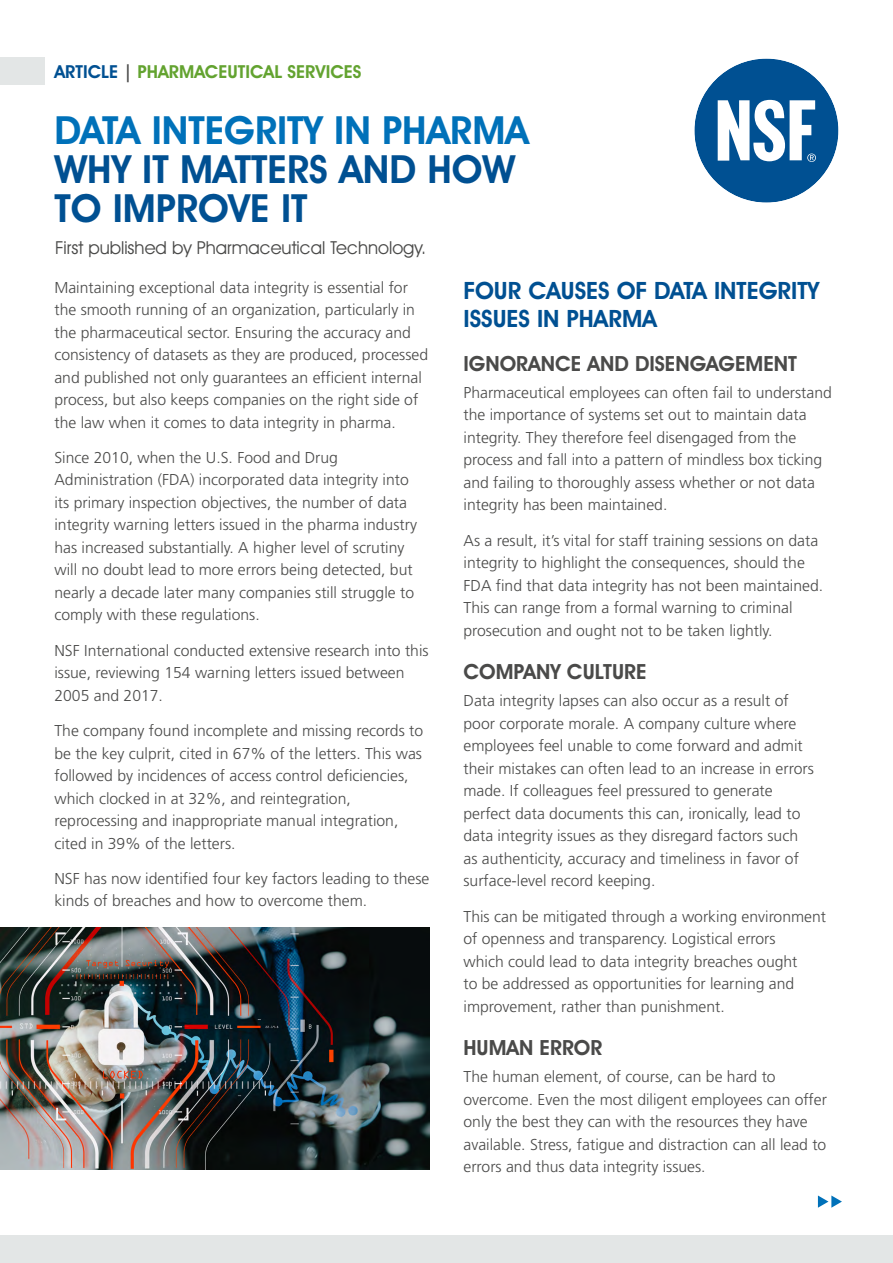
<style>
.page{position:relative;width:893px;height:1263px;background:#fff}
.page>*{position:absolute;margin:0;border:0;box-sizing:border-box;transform-origin:0 0}
.t1{font:600 39px/39px "Avant Garde IT Cby BT";color:#005092}
.t2{font:600 39px "Avant Garde IT Cby BT";color:#0071b9}
.t3{font:600 24px/28.8px "Avant Garde IT Cby BT";color:#005092}
.t4{font:600 21px "Avant Garde IT Cby BT";color:#4a4a49}
.t5{font:18px "Avant Garde IT Cby BT";color:#4a4a49}
.t6{font:600 18px "Avant Garde IT Cby BT";color:#63a330}
.t7{font:300 15.75px/22.5px "Frutiger";color:#4a4a49}
.s1{color:#005092}
.s2{color:#4a4a49}
</style>
<div class="page">
<div style="left:0;top:1236px;width:893px;height:27px;background:#e3e6e6"></div>
<div style="left:0;top:57px;width:45px;height:27px;background:#e3e6e6"></div>
<svg style="left:694px;top:58px;width:145px;height:145px"></svg>
<svg style="left:818px;top:1195px;width:24px;height:13px"></svg>
<img style="left:0;top:928px;width:429px;height:241px">
<p class="t6" style="left:54px;top:61px;width:309px"><span class="s1">ARTICLE</span> <span class="s2">|</span> PHARMACEUTICAL SERVICES</p>
<h1 class="t2" style="left:54px;top:107px;width:476px">DATA INTEGRITY IN PHARMA</h1>
<h1 class="t1" style="left:54px;top:149px;width:462px">WHY IT MATTERS AND HOW<br>TO IMPROVE IT</h1>
<p class="t5" style="left:55px;top:237px;width:372px">First published by Pharmaceutical Technology.</p>
<p class="t7" style="left:54px;top:276px;width:375px">Maintaining exceptional data integrity is essential for the smooth running of an organization, particularly in the pharmaceutical sector. Ensuring the accuracy and consistency of datasets as they are produced, processed and published not only guarantees an efficient internal process, but also keeps companies on the right side of the law when it comes to data integrity in pharma.</p>
<p class="t7" style="left:54px;top:446px;width:364px">Since 2010, when the U.S. Food and Drug Administration (FDA) incorporated data integrity into its primary inspection objectives, the number of data integrity warning letters issued in the pharma industry has increased substantially. A higher level of scrutiny will no doubt lead to more errors being detected, but nearly a decade later many companies still struggle to comply with these regulations.</p>
<p class="t7" style="left:54px;top:639px;width:376px">NSF International conducted extensive research into this issue, reviewing 154 warning letters issued between<br>2005 and 2017.</p>
<p class="t7" style="left:54px;top:719px;width:370px">The company found incomplete and missing records to be the key culprit, cited in 67% of the letters. This was followed by incidences of access control deficiencies, which clocked in at 32%, and reintegration, reprocessing and inappropriate manual integration, cited in 39% of the letters.</p>
<p class="t7" style="left:54px;top:867px;width:377px">NSF has now identified four key factors leading to these kinds of breaches and how to overcome them.</p>
<h2 class="t3" style="left:463px;top:276px;width:357px">FOUR CAUSES OF DATA INTEGRITY<br>ISSUES IN PHARMA</h2>
<h3 class="t4" style="left:463px;top:351px;width:335px">IGNORANCE AND DISENGAGEMENT</h3>
<p class="t7" style="left:463px;top:381px;width:370px">Pharmaceutical employees can often fail to understand the importance of systems set out to maintain data integrity. They therefore feel disengaged from the process and fall into a pattern of mindless box ticking and failing to thoroughly assess whether or not data integrity has been maintained.</p>
<p class="t7" style="left:463px;top:529px;width:361px">As a result, it’s vital for staff training sessions on data integrity to highlight the consequences, should the FDA find that data integrity has not been maintained.<br>This can range from a formal warning to criminal prosecution and ought not to be taken lightly.</p>
<h3 class="t4" style="left:463px;top:659px;width:185px">COMPANY CULTURE</h3>
<p class="t7" style="left:463px;top:689px;width:352px">Data integrity lapses can also occur as a result of poor corporate morale. A company culture where employees feel unable to come forward and admit their mistakes can often lead to an increase in errors made. If colleagues feel pressured to generate perfect data documents this can, ironically, lead to data integrity issues as they disregard factors such as authenticity, accuracy and timeliness in favor of surface-level record keeping.</p>
<p class="t7" style="left:463px;top:905px;width:364px">This can be mitigated through a working environment of openness and transparency. Logistical errors<br>which could lead to data integrity breaches ought<br>to be addressed as opportunities for learning and improvement, rather than punishment.</p>
<h3 class="t4" style="left:463px;top:1035px;width:140px">HUMAN ERROR</h3>
<p class="t7" style="left:463px;top:1065px;width:365px">The human element, of course, can be hard to overcome. Even the most diligent employees can offer only the best they can with the resources they have available. Stress, fatigue and distraction can all lead to errors and thus data integrity issues.</p>
</div>
